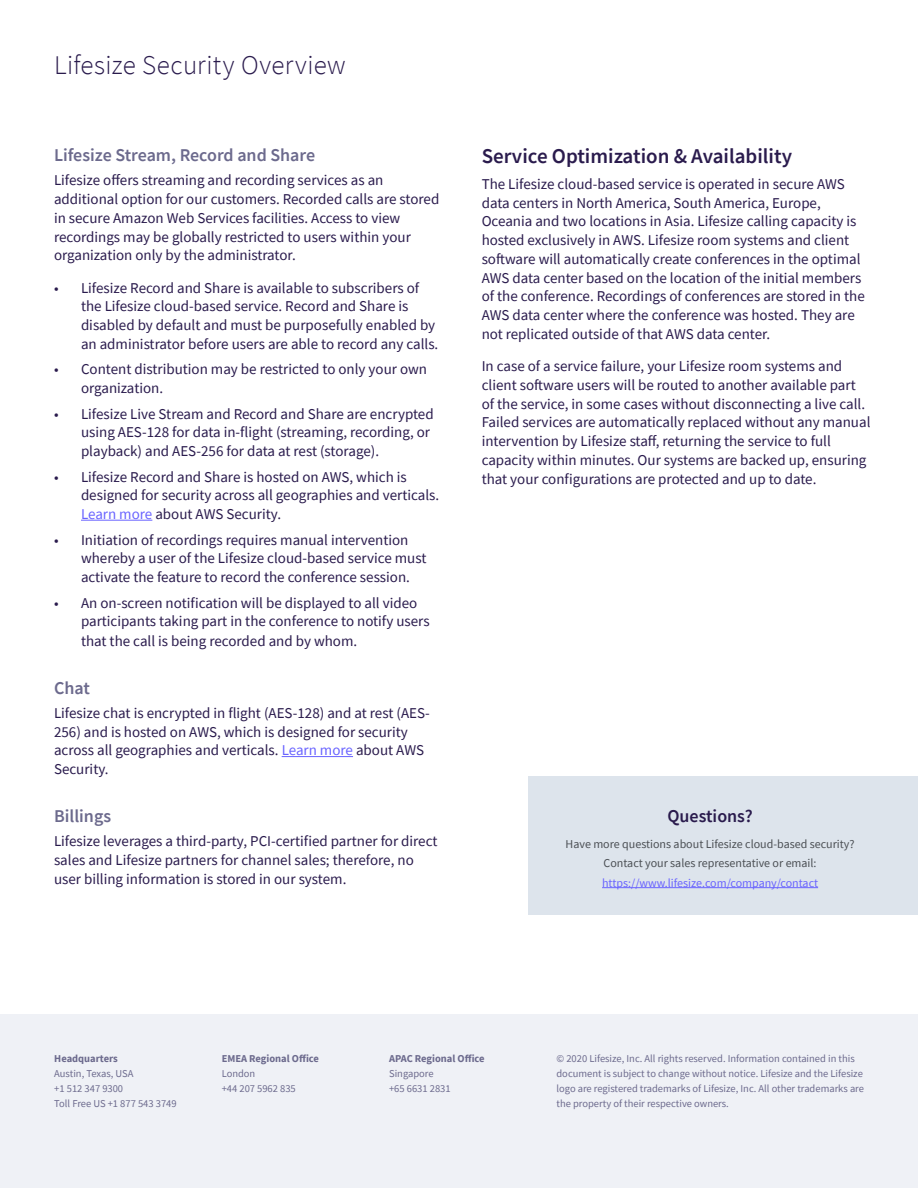
<style>
.page{position:relative;width:918px;height:1188px;background:#fff}
.page>*{position:absolute;margin:0;border:0;box-sizing:border-box;transform-origin:0 0}
.t1{font:300 27px "Source Sans Pro";letter-spacing:.015em;color:#2a1b4d}
.t2{font:600 21px "Source Sans Pro";color:#2a1b4d}
.t3{font:600 18px "Source Sans Pro";color:#6c6a8d}
.t4{font:600 18px "Source Sans Pro";color:#2a1b4d}
.t5{font:15px/18.8px "Source Sans Pro";color:#2a1b4d}
.t6{font:12px/19.5px "Source Sans Pro";color:#4b4f54;text-align:center}
.t7{font:12px "Source Sans Pro";color:#6963ff}
.t8{font:10.5px/15px "Source Sans Pro";color:#6c6a8d}
.t9{font:700 10.5px "Source Sans Pro";color:#6c6a8d}
.s1{color:#6963ff}
</style>
<div class="page">
<hr style="left:81px;top:520px;width:71px;height:1px;background:#6963ff">
<hr style="left:282px;top:756px;width:71px;height:1px;background:#6963ff">
<div style="left:0;top:1014px;width:918px;height:174px;background:#eff1f6"></div>
<div style="left:529px;top:776px;width:389px;height:138px;background:#dde4ec"></div>
<hr style="left:602px;top:887px;width:216px;height:1px;background:#6963ff">
<h1 class="t1" style="left:54px;top:49px;width:293px">Lifesize Security Overview</h1>
<p class="t3" style="left:54px;top:143px;width:263px">Lifesize Stream, Record and Share</p>
<p class="t5" style="left:54px;top:171px;width:387px">Lifesize offers streaming and recording services as an additional option for our customers. Recorded calls are stored in secure Amazon Web Services facilities. Access to view recordings may be globally restricted to users within your organization only by the administrator.</p>
<p class="t5" style="left:81px;top:278px;width:359px;text-indent:-27px">• Lifesize Record and Share is available to subscribers of the Lifesize cloud-based service. Record and Share is disabled by default and must be purposefully enabled by an administrator before users are able to record any calls.</p>
<p class="t5" style="left:81px;top:360px;width:348px;text-indent:-27px">• Content distribution may be restricted to only your own organization.</p>
<p class="t5" style="left:81px;top:404px;width:354px;text-indent:-27px">• Lifesize Live Stream and Record and Share are encrypted using AES-128 for data in-flight (streaming, recording, or playback) and AES-256 for data at rest (storage).</p>
<p class="t5" style="left:81px;top:467px;width:360px;text-indent:-27px">• Lifesize Record and Share is hosted on AWS, which is designed for security across all geographies and verticals.<br><span class="s1">Learn more</span> about AWS Security.</p>
<p class="t5" style="left:81px;top:530px;width:347px;text-indent:-27px">• Initiation of recordings requires manual intervention whereby a user of the Lifesize cloud-based service must activate the feature to record the conference session.</p>
<p class="t5" style="left:81px;top:593px;width:350px;line-height:19.2px;text-indent:-27px">• An on-screen notification will be displayed to all video participants taking part in the conference to notify users that the call is being recorded and by whom.</p>
<p class="t3" style="left:54px;top:676px;width:37px">Chat</p>
<p class="t5" style="left:54px;top:704px;width:377px">Lifesize chat is encrypted in flight (AES-128) and at rest (AES-256) and is hosted on AWS, which is designed for security across all geographies and verticals. <span class="s1">Learn more</span> about AWS Security.</p>
<p class="t3" style="left:54px;top:804px;width:59px">Billings</p>
<p class="t5" style="left:54px;top:832px;width:385px">Lifesize leverages a third-party, PCI-certified partner for direct sales and Lifesize partners for channel sales; therefore, no user billing information is stored in our system.</p>
<h2 class="t2" style="left:482px;top:143px;width:312px">Service Optimization &amp; Availability</h2>
<p class="t5" style="left:482px;top:174px;width:385px">The Lifesize cloud-based service is operated in secure AWS data centers in North America, South America, Europe, Oceania and two locations in Asia. Lifesize calling capacity is hosted exclusively in AWS. Lifesize room systems and client software will automatically create conferences in the optimal AWS data center based on the location of the initial members of the conference. Recordings of conferences are stored in the AWS data center where the conference was hosted. They are not replicated outside of that AWS data center.</p>
<p class="t5" style="left:482px;top:357px;width:390px">In case of a service failure, your Lifesize room systems and client software users will be routed to another available part of the service, in some cases without disconnecting a live call.<br>Failed services are automatically replaced without any manual intervention by Lifesize staff, returning the service to full capacity within minutes. Our systems are backed up, ensuring that your configurations are protected and up to date.</p>
<p class="t4" style="left:667px;top:804px;width:87px">Questions?</p>
<p class="t6" style="left:566px;top:834px;width:291px">Have more questions about Lifesize cloud-based security?<br>Contact your sales representative or email:</p>
<p class="t7" style="left:602px;top:875px;width:218px">https://www.lifesize.com/company/contact</p>
<p class="t9" style="left:54px;top:1052px;width:65px">Headquarters</p>
<p class="t8" style="left:54px;top:1066px;width:124px">Austin, Texas, USA<br>+1 512 347 9300<br>Toll Free US +1 877 543 3749</p>
<p class="t9" style="left:222px;top:1052px;width:99px">EMEA Regional Office</p>
<p class="t8" style="left:222px;top:1066px;width:76px">London<br>+44 207 5962 835</p>
<p class="t9" style="left:389px;top:1052px;width:97px">APAC Regional Office</p>
<p class="t8" style="left:389px;top:1066px;width:63px">Singapore +65 6631 2831</p>
<p class="t8" style="left:556px;top:1051px;width:309px">© 2020 Lifesize, Inc. All rights reserved. Information contained in this document is subject to change without notice. Lifesize and the Lifesize logo are registered trademarks of Lifesize, Inc. All other trademarks are the property of their respective owners.</p>
</div>
